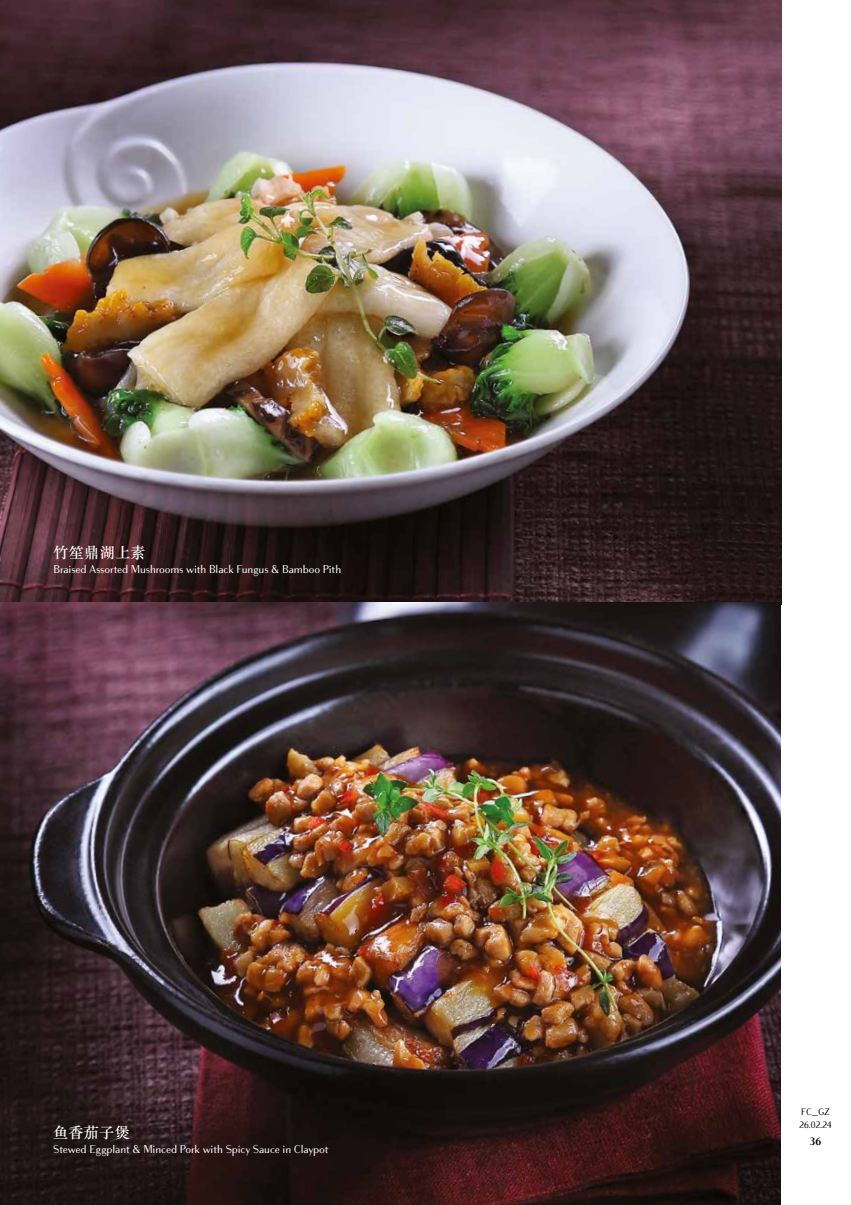
<style>
.page{position:relative;width:851px;height:1205px;background:#fff}
.page>*{position:absolute;margin:0;border:0;box-sizing:border-box;transform-origin:0 0}
.t1{font:15px "ST Songti SC Bold";letter-spacing:.025em;color:#fff}
.t2{font:11.25px "Bodoni Sans Text";color:#fff}
.t3{font:700 10.62px "Bodoni Sans Text";color:#000}
.t4{font:9.38px/13.8px "Bodoni Sans Text";color:#000}
</style>
<div class="page">
<img style="left:0;top:0;width:781px;height:604px">
<img style="left:0;top:602px;width:780px;height:603px">
<h1 class="t1" style="left:53px;top:543px;width:93px">竹笙鼎湖上素</h1>
<p class="t2" style="left:53px;top:563px;width:289px">Braised Assorted Mushrooms with Black Fungus &amp; Bamboo Pith</p>
<h1 class="t1" style="left:53px;top:1122px;width:78px">鱼香茄子煲</h1>
<p class="t2" style="left:53px;top:1142px;width:277px">Stewed Eggplant &amp; Minced Pork with Spicy Sauce in Claypot</p>
<p class="t4" style="left:799px;top:1104px;width:34px">FC_GZ<br>26.02.24</p>
<p class="t3" style="left:809px;top:1135px;width:13px">36</p>
</div>
